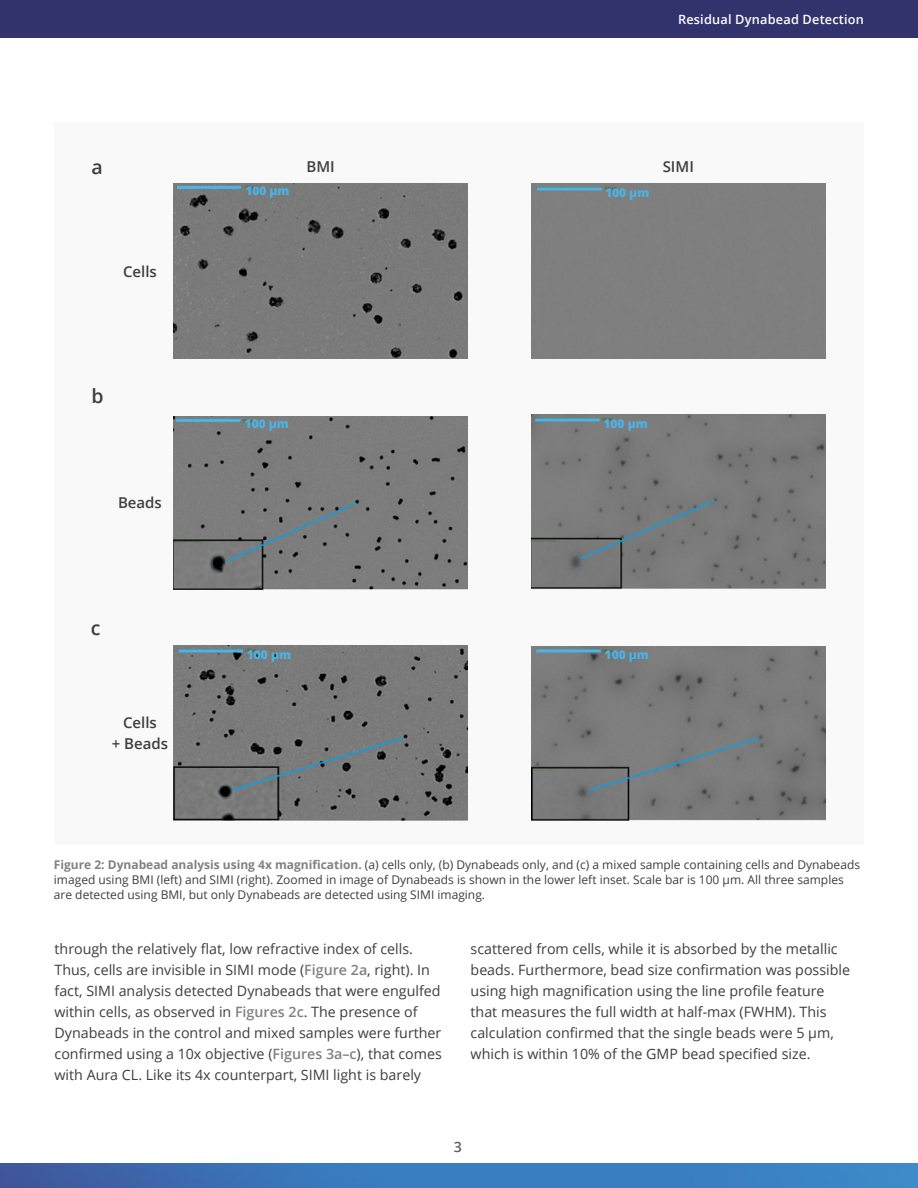
<style>
.page{position:relative;width:918px;height:1188px;background:#fff}
.page>*{position:absolute;margin:0;border:0;box-sizing:border-box;transform-origin:0 0}
.t1{font:600 19.5px "Open Sans";color:#3e3e3f}
.t2{font:600 15px/21px "Open Sans";color:#3e3e3f;text-align:center}
.t3{font:14.25px/21px "Open Sans";color:#3e3e3f}
.t4{font:600 14.25px "Open Sans";color:#5e605f}
.t5{font:600 12.75px "Open Sans";letter-spacing:.015em;color:#fff}
.t6{font:12px/15px "Open Sans";color:#3e3e3f}
.t7{font:800 12px "Open Sans";color:#49b4e6}
.s1{font-weight:700;color:#828181}
.s2{font-weight:600;color:#828181}
</style>
<div class="page">
<div style="left:0;top:0;width:918px;height:38px;background:#32336d"></div>
<img style="left:0;top:1163px;width:918px;height:25px">
<div style="left:54px;top:122px;width:810px;height:723px;background:#f9f9f9"></div>
<div style="left:174px;top:184px;width:293px;height:175px;background:#7a7a7a"></div>
<div style="left:174px;top:416px;width:293px;height:174px;background:#7c7d7d"></div>
<img style="left:174px;top:645px;width:293px;height:176px">
<div style="left:532px;top:414px;width:293px;height:175px;background:#7a7a7a"></div>
<div style="left:532px;top:184px;width:293px;height:175px;background:#7f7f7f"></div>
<img style="left:532px;top:646px;width:293px;height:175px">
<hr style="left:177px;top:186px;width:64px;height:3px;background:#49b4e6">
<hr style="left:537px;top:187px;width:65px;height:3px;background:#49b4e6">
<hr style="left:535px;top:418px;width:65px;height:3px;background:#49b4e6">
<hr style="left:176px;top:419px;width:65px;height:3px;background:#49b4e6">
<hr style="left:178px;top:649px;width:65px;height:3px;background:#49b4e6">
<hr style="left:536px;top:649px;width:65px;height:3px;background:#49b4e6">
<h1 class="t1" style="left:91px;top:154px;width:13px">a</h1>
<p class="t2" style="left:123px;top:261px;width:35px">Cells</p>
<h1 class="t1" style="left:91px;top:382px;width:14px">b</h1>
<p class="t2" style="left:118px;top:492px;width:45px">Beads</p>
<h1 class="t1" style="left:91px;top:614px;width:11px">c</h1>
<p class="t2" style="left:112px;top:712px;width:58px">Cells<br>+ Beads</p>
<p class="t5" style="left:678px;top:11px;width:187px">Residual Dynabead Detection</p>
<p class="t7" style="left:245px;top:182px;width:46px">100 µm</p>
<p class="t2" style="left:306px;top:156px;width:30px">BMI</p>
<p class="t2" style="left:663px;top:156px;width:33px">SIMI</p>
<p class="t7" style="left:605px;top:183px;width:46px">100 µm</p>
<p class="t7" style="left:245px;top:415px;width:46px">100 µm</p>
<p class="t7" style="left:604px;top:414px;width:46px">100 µm</p>
<p class="t7" style="left:247px;top:645px;width:46px">100 µm</p>
<p class="t7" style="left:605px;top:645px;width:46px">100 µm</p>
<p class="t6" style="left:54px;top:857px;width:808px"><span class="s1">Figure 2: Dynabead analysis using 4x magnification.</span> (a) cells only, (b) Dynabeads only, and (c) a mixed sample containing cells and Dynabeads imaged using BMI (left) and SIMI (right). Zoomed in image of Dynabeads is shown in the lower left inset. Scale bar is 100 µm. All three samples are detected using BMI, but only Dynabeads are detected using SIMI imaging.</p>
<p class="t3" style="left:55px;top:938px;width:389px">through the relatively flat, low refractive index of cells.<br>Thus, cells are invisible in SIMI mode (<span class="s2">Figure 2a</span>, right). In fact, SIMI analysis detected Dynabeads that were engulfed within cells, as observed in <span class="s2">Figures 2c</span>. The presence of Dynabeads in the control and mixed samples were further confirmed using a 10x objective (<span class="s2">Figures 3a–c</span>), that comes with Aura CL. Like its 4x counterpart, SIMI light is barely</p>
<p class="t3" style="left:471px;top:938px;width:381px">scattered from cells, while it is absorbed by the metallic beads. Furthermore, bead size confirmation was possible using high magnification using the line profile feature that measures the full width at half-max (FWHM). This calculation confirmed that the single beads were 5 µm, which is within 10% of the GMP bead specified size.</p>
<p class="t4" style="left:454px;top:1137px;width:10px">3</p>
</div>
